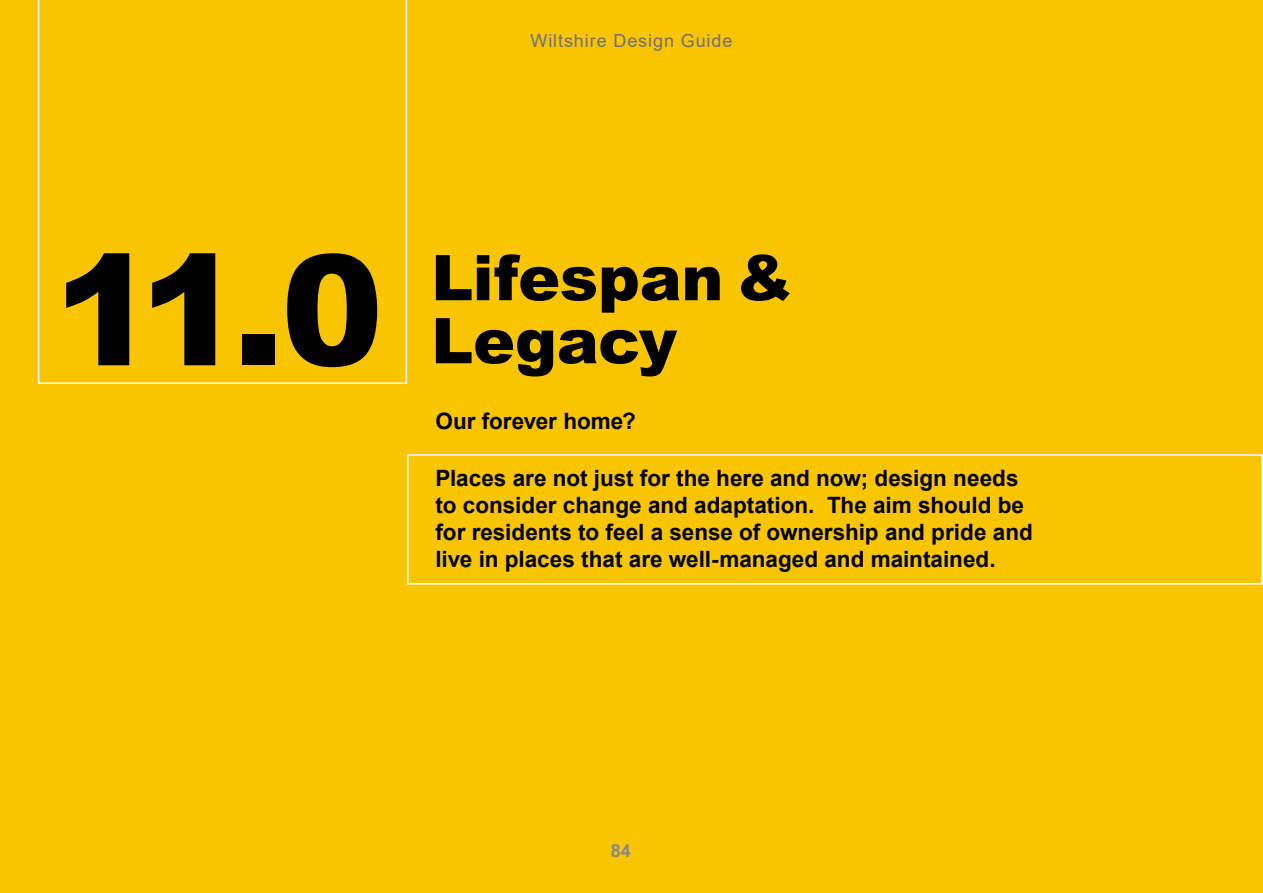
<style>
.page{position:relative;width:1263px;height:893px;background:#f9c400}
.page>*{position:absolute;margin:0;border:0;box-sizing:border-box;transform-origin:0 0}
.H2_Section_number{font:900 153.9px "Arial";color:#000}
.H2_section_divider{font:900 63px/63px "Arial";letter-spacing:-.005em;color:#000}
.body_-_divider_info{font:700 22.5px/27px "Arial";color:#000}
.t1{font:18px "Arial";letter-spacing:.05em;color:#707172}
.t2{font:700 18px "Arial";color:#87888a}
</style>
<div class="page">
<svg style="left:38px;top:0;width:369px;height:384px"></svg>
<div style="left:407px;top:454px;width:856px;height:131px;border:2px solid #fff"></div>
<p class="t1" style="left:530px;top:28px;width:203px">Wiltshire Design Guide</p>
<p class="H2_Section_number" style="left:54px;top:199px;width:331px">11.0</p>
<h2 class="H2_section_divider" style="left:431px;top:244px;width:363px">Lifespan &amp;<br>Legacy</h2>
<p class="body_-_divider_info" style="left:435px;top:408px;width:202px">Our forever home?</p>
<p class="body_-_divider_info" style="left:435px;top:464px;width:599px">Places are not just for the here and now; design needs to consider change and adaptation. The aim should be for residents to feel a sense of ownership and pride and live in places that are well-managed and maintained.</p>
<p class="t2" style="left:611px;top:838px;width:22px">84</p>
</div>
